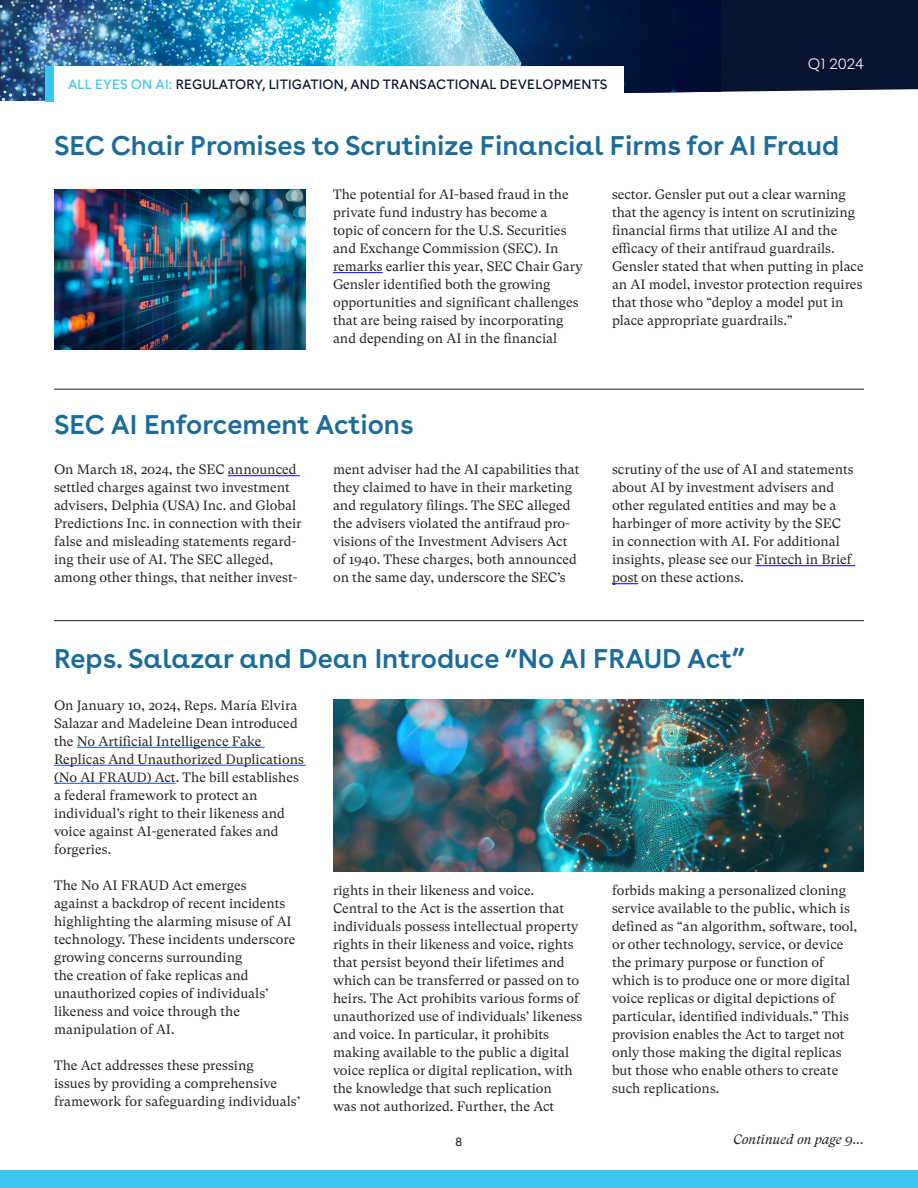
<style>
.page{position:relative;width:918px;height:1188px;background:#fff}
.page>*{position:absolute;margin:0;border:0;box-sizing:border-box;transform-origin:0 0}
.t1{font:600 27px "Buenos Aires";color:#1c6c9a}
.t2{font:300 15px "Buenos Aires";letter-spacing:-.005em;color:#fff}
.t3{font:13.5px/18px "GT Super Text";color:#231f20}
.t4{font:13.5px "Buenos Aires";letter-spacing:.01em;color:#08132f}
.t5{font:italic 13.5px "GT Super Text";letter-spacing:-.01em;color:#231f20}
.t6{font:12px "Helvetica Neue";color:#231f20}
.s1{color:#3ac6f0}
</style>
<div class="page">
<div style="left:721px;top:0;width:197px;height:92px;background:#08132f"></div>
<img style="left:0;top:0;width:721px;height:101px">
<div style="left:54px;top:66px;width:569px;height:42px;background:#fff"></div>
<div style="left:45px;top:66px;width:9px;height:36px;background:#3ac6f0"></div>
<div style="left:0;top:1171px;width:918px;height:17px;background:#3ac6f0"></div>
<hr style="left:77px;top:747px;width:188px;height:1px;background:#15c">
<hr style="left:54px;top:765px;width:252px;height:1px;background:#15c">
<hr style="left:54px;top:783px;width:122px;height:1px;background:#15c">
<hr style="left:228px;top:475px;width:72px;height:1px;background:#00f">
<hr style="left:755px;top:565px;width:100px;height:1px;background:#00f">
<svg style="left:612px;top:583px;width:26px;height:1px"></svg>
<hr style="left:333px;top:272px;width:50px;height:1px;background:#00f">
<img style="left:54px;top:189px;width:252px;height:161px">
<img style="left:333px;top:700px;width:531px;height:171px">
<hr style="left:54px;top:389px;width:810px;height:1px;background:#231f20">
<hr style="left:54px;top:620px;width:810px;height:1px;background:#231f20">
<p class="t4" style="left:68px;top:73px;width:541px"><span class="s1">ALL EYES ON AI:</span> REGULATORY, LITIGATION, AND TRANSACTIONAL DEVELOPMENTS</p>
<p class="t2" style="left:808px;top:52px;width:58px">Q1 2024</p>
<p class="t1" style="left:54px;top:123px;width:787px">SEC Chair Promises to Scrutinize Financial Firms for AI Fraud</p>
<p class="t3" style="left:333px;top:186px;width:251px">The potential for AI-based fraud in the private fund industry has become a<br>topic of concern for the U.S. Securities and Exchange Commission (SEC). In remarks earlier this year, SEC Chair Gary Gensler identified both the growing opportunities and significant challenges that are being raised by incorporating and depending on AI in the financial</p>
<p class="t3" style="left:612px;top:186px;width:253px">sector. Gensler put out a clear warning that the agency is intent on scrutinizing financial firms that utilize AI and the efficacy of their antifraud guardrails.<br>Gensler stated that when putting in place an AI model, investor protection requires that those who “deploy a model put in place appropriate guardrails.”</p>
<p class="t1" style="left:54px;top:402px;width:361px">SEC AI Enforcement Actions</p>
<p class="t3" style="left:54px;top:461px;width:249px">On March 18, 2024, the SEC announced settled charges against two investment advisers, Delphia (USA) Inc. and Global Predictions Inc. in connection with their false and misleading statements regard&shy;ing their use of AI. The SEC alleged, among other things, that neither invest-</p>
<p class="t3" style="left:333px;top:461px;width:248px">ment adviser had the AI capabilities that they claimed to have in their marketing and regulatory filings. The SEC alleged the advisers violated the antifraud pro&shy;visions of the Investment Advisers Act of 1940. These charges, both announced on the same day, underscore the SEC’s</p>
<p class="t3" style="left:612px;top:461px;width:243px">scrutiny of the use of AI and statements about AI by investment advisers and other regulated entities and may be a harbinger of more activity by the SEC in connection with AI. For additional insights, please see our Fintech in Brief post on these actions.</p>
<p class="t1" style="left:54px;top:636px;width:693px">Reps. Salazar and Dean Introduce “No AI FRAUD Act”</p>
<p class="t3" style="left:54px;top:696px;width:252px">On January 10, 2024, Reps. María Elvira Salazar and Madeleine Dean introduced the No Artificial Intelligence Fake Replicas And Unauthorized Duplications (No AI FRAUD) Act. The bill establishes a federal framework to protect an individual’s right to their likeness and voice against AI-generated fakes and forgeries.</p>
<p class="t3" style="left:54px;top:876px;width:243px">The No AI FRAUD Act emerges<br>against a backdrop of recent incidents highlighting the alarming misuse of AI technology. These incidents underscore growing concerns surrounding<br>the creation of fake replicas and unauthorized copies of individuals’ likeness and voice through the manipulation of AI.</p>
<p class="t3" style="left:54px;top:1056px;width:248px">The Act addresses these pressing<br>issues by providing a comprehensive framework for safeguarding individuals’</p>
<p class="t3" style="left:333px;top:882px;width:251px">rights in their likeness and voice.<br>Central to the Act is the assertion that individuals possess intellectual property rights in their likeness and voice, rights that persist beyond their lifetimes and which can be transferred or passed on to heirs. The Act prohibits various forms of unauthorized use of individuals’ likeness and voice. In particular, it prohibits making available to the public a digital voice replica or digital replication, with the knowledge that such replication<br>was not authorized. Further, the Act</p>
<p class="t3" style="left:612px;top:882px;width:247px">forbids making a personalized cloning service available to the public, which is defined as “an algorithm, software, tool, or other technology, service, or device the primary purpose or function of which is to produce one or more digital voice replicas or digital depictions of particular, identified individuals.” This provision enables the Act to target not only those making the digital replicas but those who enable others to create such replications.</p>
<p class="t5" style="left:733px;top:1132px;width:132px">Continued on page 9...</p>
<p class="t6" style="left:456px;top:1133px;width:8px">8</p>
</div>
